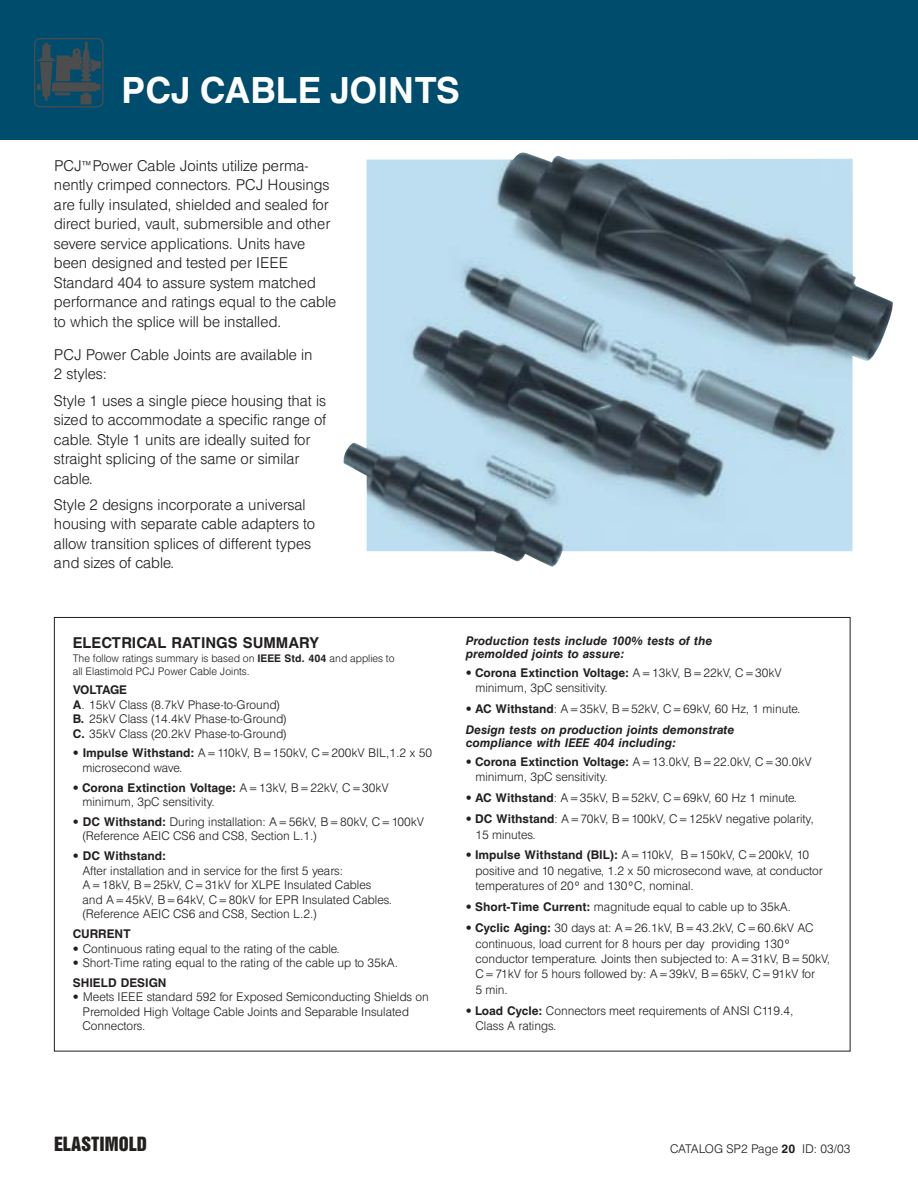
<style>
.page{position:relative;width:918px;height:1188px;background:#fff}
.page>*{position:absolute;margin:0;border:0;box-sizing:border-box;transform-origin:0 0}
.t1{font:700 36px "AT Triumvirate";color:#fff}
.t2{font:18px "Cg Trium In";color:#231f1f}
.t3{font:300 15px/19.5px "AT Triumvirate";color:#231f1f}
.t4{font:700 15px "AT Triumvirate";color:#231f1f}
.t5{font:300 12px/14.4px "AT Triumvirate";color:#231f1f}
.t6{font:italic 700 12px/13px "AT Triumvirate";color:#231f1f}
.t7{font:700 12px "AT Triumvirate";color:#231f1f}
.t8{font:300 10.5px/12.6px "AT Triumvirate";color:#231f1f}
.s1{font-family:"Legal Trademarks P01";font-weight:400}
.s2{font-weight:700}
.s3{font-weight:300;font-style:normal}
.s4{font-style:normal}
</style>
<div class="page">
<div style="left:0;top:0;width:918px;height:139px;background:#004c6c"></div>
<div style="left:34px;top:38px;width:70px;height:69px;border:1px solid #4d4d4d;border-radius:6px"></div>
<svg style="left:37px;top:42px;width:64px;height:62px"></svg>
<img style="left:343px;top:152px;width:550px;height:415px">
<h1 class="t1" style="left:122px;top:78px;width:340px">PCJ CABLE JOINTS</h1>
<p class="t3" style="left:54px;top:158px;width:284px">PCJ<span class="s1">~</span>Power Cable Joints utilize perma&shy;nently crimped connectors. PCJ Housings are fully insulated, shielded and sealed for direct buried, vault, submersible and other severe service applications. Units have been designed and tested per IEEE Standard 404 to assure system matched performance and ratings equal to the cable to which the splice will be installed.</p>
<p class="t3" style="left:54px;top:347px;width:260px">PCJ Power Cable Joints are available in<br>2 styles:</p>
<p class="t3" style="left:54px;top:392px;width:274px">Style 1 uses a single piece housing that is sized to accommodate a specific range of cable. Style 1 units are ideally suited for straight splicing of the same or similar cable.</p>
<p class="t3" style="left:54px;top:497px;width:263px">Style 2 designs incorporate a universal housing with separate cable adapters to allow transition splices of different types and sizes of cable.</p>
<p class="t4" style="left:73px;top:637px;width:248px">ELECTRICAL RATINGS SUMMARY</p>
<p class="t8" style="left:73px;top:653px;width:323px">The follow ratings summary is based on <span class="s2">IEEE Std. 404</span> and applies to all Elastimold PCJ Power Cable Joints.</p>
<p class="t5" style="left:73px;top:684px;width:215px"><span class="s2">VOLTAGE<br>A</span>. 15kV Class (8.7kV Phase-to-Ground)<br><span class="s2">B.</span> 25kV Class (14.4kV Phase-to-Ground)<br><span class="s2">C.</span> 35kV Class (20.2kV Phase-to-Ground)</p>
<p class="t5" style="left:82px;top:747px;width:351px;text-indent:-10px"><span class="s2">• Impulse Withstand:</span> A=110kV, B=150kV, C=200kV BIL,1.2 x 50 microsecond wave.</p>
<p class="t5" style="left:82px;top:782px;width:308px;text-indent:-10px">• <span class="s2">Corona Extinction Voltage:</span> A=13kV, B=22kV, C=30kV minimum, 3pC sensitivity.</p>
<p class="t5" style="left:82px;top:816px;width:343px;text-indent:-10px"><span class="s2">• DC Withstand:</span> During installation: A=56kV, B=80kV, C=100kV (Reference AEIC CS6 and CS8, Section L.1.)</p>
<p class="t7" style="left:73px;top:852px;width:95px">• DC Withstand:</p>
<p class="t5" style="left:82px;top:865px;width:311px">After installation and in service for the first 5 years:<br>A=18kV, B=25kV, C=31kV for XLPE Insulated Cables and A=45kV, B=64kV, C=80kV for EPR Insulated Cables. (Reference AEIC CS6 and CS8, Section L.2.)</p>
<p class="t7" style="left:73px;top:930px;width:60px">CURRENT</p>
<p class="t5" style="left:73px;top:942px;width:269px"><span class="s2">•</span> Continuous rating equal to the rating of the cable.</p>
<p class="t5" style="left:73px;top:954px;width:327px;line-height:19.8px"><span class="s2">•</span> Short-Time rating equal to the rating of the cable up to 35kA.<br><span class="s2">SHIELD DESIGN</span></p>
<p class="t5" style="left:82px;top:991px;width:348px;text-indent:-10px"><span class="s2">•</span> Meets IEEE standard 592 for Exposed Semiconducting Shields on<br>Premolded High Voltage Cable Joints and Separable Insulated<br>Connectors.</p>
<p class="t6" style="left:466px;top:636px;width:248px">Production tests include 100% tests of the premolded joints to assure:</p>
<p class="t5" style="left:475px;top:666px;width:308px;line-height:15.5px;text-indent:-10px">• <span class="s2">Corona Extinction Voltage:</span> A=13kV, B=22kV, C=30kV minimum, 3pC sensitivity.</p>
<p class="t6" style="left:466px;top:700px;width:336px;line-height:21.1px"><span class="s3">•</span> <span class="s4">AC Withstand</span><span class="s3">: A=35kV, B=52kV, C=69kV, 60 Hz, 1 minute.<br></span>Design tests on production joints demonstrate</p>
<p class="t6" style="left:466px;top:738px;width:212px">compliance with IEEE 404 including:</p>
<p class="t5" style="left:475px;top:755px;width:338px;line-height:15.5px;text-indent:-10px">• <span class="s2">Corona Extinction Voltage:</span> A=13.0kV, B=22.0kV, C=30.0kV minimum, 3pC sensitivity.</p>
<p class="t5" style="left:466px;top:792px;width:333px">• <span class="s2">AC Withstand</span>: A=35kV, B=52kV, C=69kV, 60 Hz 1 minute.</p>
<p class="t5" style="left:475px;top:812px;width:340px;line-height:15.5px;text-indent:-10px">• <span class="s2">DC Withstand</span>: A=70kV, B=100kV, C=125kV negative polarity,<br>15 minutes.</p>
<p class="t5" style="left:475px;top:849px;width:349px;line-height:15.5px;text-indent:-10px">• <span class="s2">Impulse Withstand (BIL):</span> A=110kV, B=150kV, C=200kV, 10 positive and 10 negative, 1.2 x 50 microsecond wave, at conductor temperatures of 20º and 130ºC, nominal.</p>
<p class="t5" style="left:466px;top:901px;width:327px">• <span class="s2">Short-Time Current:</span> magnitude equal to cable up to 35kA.</p>
<p class="t5" style="left:475px;top:921px;width:356px;line-height:15.5px;text-indent:-10px">• <span class="s2">Cyclic Aging:</span> 30 days at: A=26.1kV, B=43.2kV, C=60.6kV AC continuous, load current for 8 hours per day providing 130º conductor temperature. Joints then subjected to: A=31kV, B=50kV, C=71kV for 5 hours followed by: A=39kV, B=65kV, C=91kV for<br>5 min.</p>
<p class="t5" style="left:475px;top:1004px;width:320px;line-height:15.5px;text-indent:-10px">• <span class="s2">Load Cycle:</span> Connectors meet requirements of ANSI C119.4,<br>Class A ratings.</p>
<h2 class="t2" style="left:54px;top:1136px;width:95px">ELASTIMOLD</h2>
<p class="t5" style="left:670px;top:1142px;width:182px">CATALOG SP2 Page <span class="s2">20</span> ID: 03/03</p>
</div>
